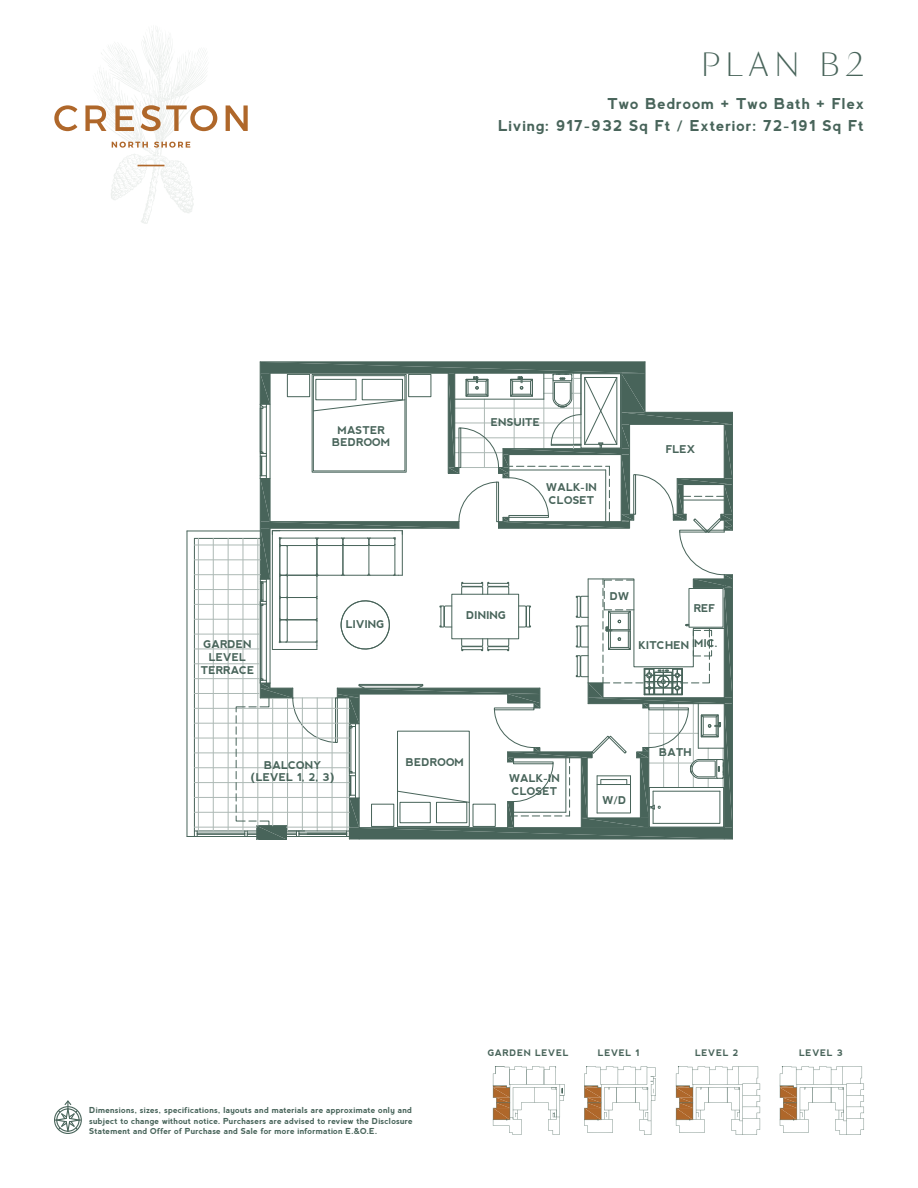
<style>
.page{position:relative;width:918px;height:1188px;background:#fff}
.page>*{position:absolute;margin:0;border:0;box-sizing:border-box;transform-origin:0 0}
.t1{font:300 30px "Sang Bleu Sans";letter-spacing:.2em;color:#48645a}
.t2{font:700 15px/22.5px "nevis";letter-spacing:.05em;color:#48645a;text-align:right}
.t3{font:700 10.8px/12.9px "nevis";color:#48645a;text-align:center}
.t4{font:700 9px "nevis";letter-spacing:.06em;color:#48645a}
.t5{font:700 8.25px/10.5px "nevis";letter-spacing:.02em;color:#48645a;text-align:justify}
</style>
<div class="page">
<svg style="left:54px;top:1101px;width:28px;height:33px"></svg>
<hr style="left:260px;top:361px;width:385px;height:1px;background:#48645a">
<hr style="left:187px;top:531px;width:73px;height:1px;background:#48645a">
<hr style="left:194px;top:538px;width:66px;height:1px;background:#48645a">
<hr style="left:187px;top:531px;width:1px;height:305px;background:#48645a">
<hr style="left:194px;top:538px;width:1px;height:293px;background:#48645a">
<div style="left:197px;top:833px;width:48px;height:2px;border:1px solid #48645a"></div>
<hr style="left:197px;top:836px;width:48px;height:1px;background:#48645a">
<hr style="left:197px;top:831px;width:48px;height:1px;background:#48645a">
<hr style="left:228px;top:538px;width:1px;height:293px;background:#adb9b5">
<hr style="left:213px;top:538px;width:1px;height:293px;background:#adb9b5">
<hr style="left:198px;top:538px;width:1px;height:293px;background:#adb9b5">
<hr style="left:194px;top:545px;width:66px;height:1px;background:#adb9b5">
<hr style="left:194px;top:560px;width:66px;height:1px;background:#adb9b5">
<hr style="left:194px;top:574px;width:66px;height:1px;background:#adb9b5">
<hr style="left:194px;top:589px;width:65px;height:1px;background:#adb9b5">
<hr style="left:194px;top:604px;width:65px;height:1px;background:#adb9b5">
<hr style="left:194px;top:619px;width:65px;height:1px;background:#adb9b5">
<hr style="left:194px;top:634px;width:65px;height:1px;background:#adb9b5">
<hr style="left:194px;top:649px;width:65px;height:1px;background:#adb9b5">
<hr style="left:194px;top:663px;width:65px;height:1px;background:#adb9b5">
<hr style="left:194px;top:678px;width:65px;height:1px;background:#adb9b5">
<hr style="left:194px;top:693px;width:65px;height:1px;background:#adb9b5">
<hr style="left:194px;top:708px;width:155px;height:1px;background:#adb9b5">
<hr style="left:194px;top:723px;width:155px;height:1px;background:#adb9b5">
<hr style="left:194px;top:738px;width:155px;height:1px;background:#adb9b5">
<hr style="left:194px;top:753px;width:155px;height:1px;background:#adb9b5">
<hr style="left:194px;top:767px;width:155px;height:1px;background:#adb9b5">
<hr style="left:194px;top:782px;width:155px;height:1px;background:#adb9b5">
<hr style="left:194px;top:797px;width:155px;height:1px;background:#adb9b5">
<hr style="left:194px;top:812px;width:155px;height:1px;background:#adb9b5">
<hr style="left:194px;top:827px;width:63px;height:1px;background:#adb9b5">
<svg style="left:236px;top:362px;width:497px;height:478px"></svg>
<svg style="left:187px;top:831px;width:11px;height:6px"></svg>
<svg style="left:493px;top:1066px;width:72px;height:69px"></svg>
<svg style="left:584px;top:1066px;width:72px;height:69px"></svg>
<svg style="left:676px;top:1066px;width:85px;height:69px"></svg>
<svg style="left:780px;top:1066px;width:84px;height:69px"></svg>
<svg style="left:54px;top:28px;width:194px;height:196px"></svg>
<h1 class="t1" style="left:701px;top:46px;width:165px">PLAN B2</h1>
<h2 class="t2" style="left:498px;top:92px;width:368px">Two Bedroom + Two Bath + Flex<br>Living: 917-932 Sq Ft / Exterior: 72-191 Sq Ft</h2>
<h3 class="t3" style="left:332px;top:425px;width:60px;line-height:11.6px">MASTER<br>BEDROOM</h3>
<h3 class="t3" style="left:491px;top:416px;width:51px">ENSUITE</h3>
<h3 class="t3" style="left:546px;top:481px;width:52px;text-align:left">WALK-IN<br>CLOSET</h3>
<h3 class="t3" style="left:666px;top:442px;width:31px">FLEX</h3>
<h3 class="t3" style="left:201px;top:638px;width:55px">GARDEN<br>LEVEL<br>TERRACE</h3>
<h3 class="t3" style="left:346px;top:618px;width:40px">LIVING</h3>
<h3 class="t3" style="left:466px;top:609px;width:41px">DINING</h3>
<h3 class="t3" style="left:251px;top:759px;width:85px;line-height:11.6px">BALCONY (LEVEL 1, 2, 3)</h3>
<h3 class="t3" style="left:406px;top:756px;width:60px">BEDROOM</h3>
<h3 class="t3" style="left:509px;top:771px;width:52px;text-align:left">WALK-IN<br>CLOSET</h3>
<h3 class="t3" style="left:610px;top:589px;width:21px">DW</h3>
<h3 class="t3" style="left:694px;top:602px;width:23px">REF</h3>
<h3 class="t3" style="left:694px;top:637px;width:25px">MIC.</h3>
<h3 class="t3" style="left:639px;top:638px;width:52px">KITCHEN</h3>
<h3 class="t3" style="left:603px;top:794px;width:25px">W/D</h3>
<h3 class="t3" style="left:659px;top:746px;width:34px">BATH</h3>
<p class="t4" style="left:488px;top:1048px;width:82px">GARDEN LEVEL</p>
<p class="t4" style="left:598px;top:1048px;width:43px">LEVEL 1</p>
<p class="t4" style="left:695px;top:1048px;width:45px">LEVEL 2</p>
<p class="t4" style="left:799px;top:1048px;width:45px">LEVEL 3</p>
<p class="t5" style="left:89px;top:1105px;width:325px">Dimensions, sizes, specifications, layouts and materials are approximate only and subject to change without notice. Purchasers are advised to review the Disclosure Statement and Offer of Purchase and Sale for more information E.&amp;O.E.</p>
</div>
